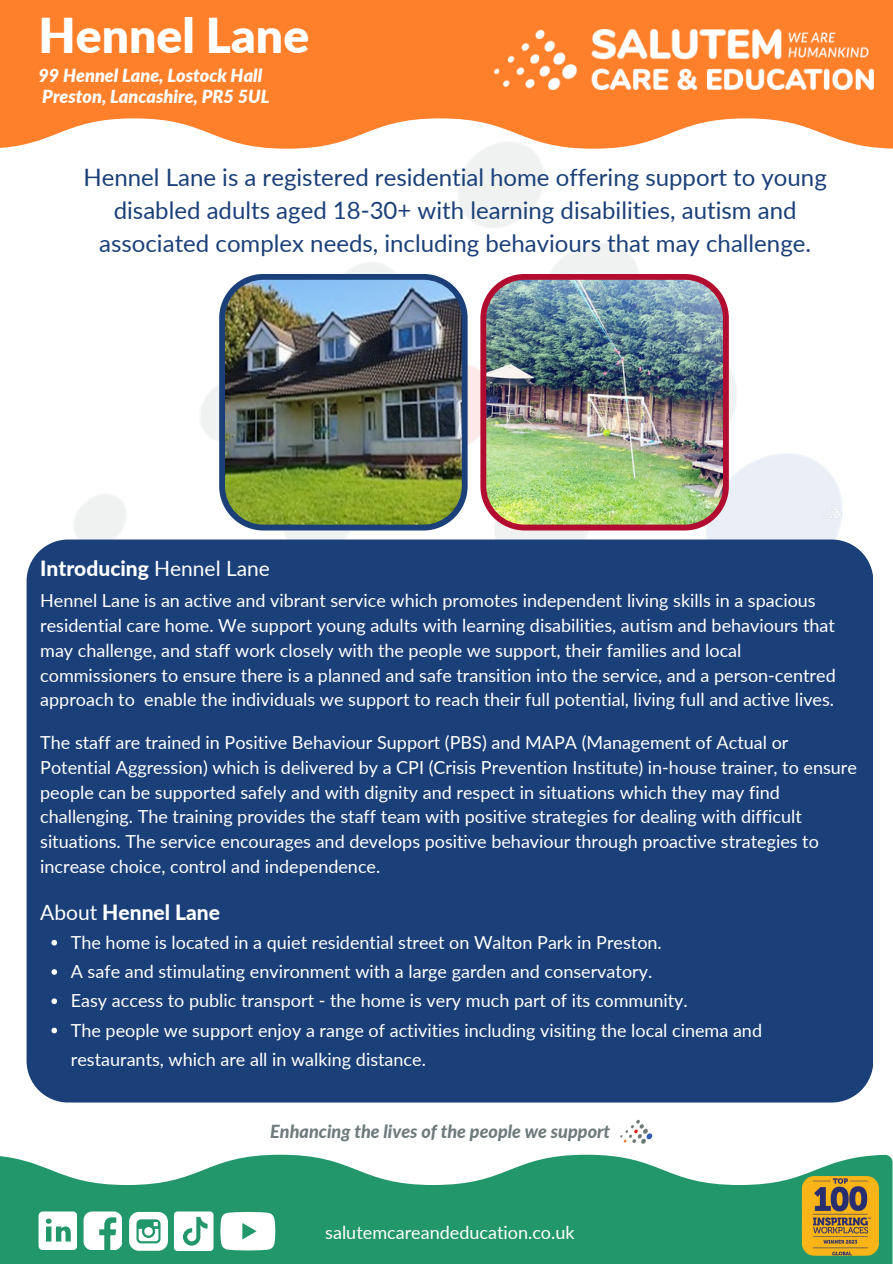
<style>
.page{position:relative;width:893px;height:1264px;background:#fff}
.page>*{position:absolute;margin:0;border:0;box-sizing:border-box;transform-origin:0 0}
.t1{font:900 48px "Lato";color:#fff}
.t2{font:24px "Lato";color:#1b4079}
.t3{font:800 21px "Lato";color:#fff}
.t4{font:18px/24.8px "Lato";color:#fff}
.t5{font:italic 900 18px "Lato";color:#fff}
.t6{font:italic 800 18px "Lato";color:#6e7a7b}
.s1{font-weight:400}
</style>
<div class="page">
<img style="left:26px;top:149px;width:816px;height:608px">
<svg style="left:0;top:0;width:892px;height:149px;background:#fe9046"></svg>
<div style="left:27px;top:539px;width:846px;height:563px;background:#1b4079"></div>
<img style="left:822px;top:504px;width:19px;height:15px">
<img style="left:219px;top:274px;width:248px;height:256px">
<img style="left:480px;top:274px;width:248px;height:256px">
<img style="left:620px;top:1119px;width:33px;height:25px">
<svg style="left:51px;top:939px;width:6px;height:6px"></svg>
<svg style="left:51px;top:969px;width:6px;height:5px"></svg>
<svg style="left:51px;top:998px;width:6px;height:6px"></svg>
<svg style="left:51px;top:1027px;width:6px;height:6px"></svg>
<svg style="left:0;top:1154px;width:892px;height:109px;fill:#21976a"></svg>
<img style="left:494px;top:30px;width:379px;height:59px">
<svg style="left:129px;top:1211px;width:39px;height:39px"></svg>
<svg style="left:84px;top:1211px;width:38px;height:38px"></svg>
<svg style="left:39px;top:1211px;width:38px;height:38px"></svg>
<svg style="left:174px;top:1211px;width:39px;height:39px"></svg>
<svg style="left:220px;top:1211px;width:55px;height:39px"></svg>
<svg style="left:799px;top:1174px;width:81px;height:83px;background:#b39234"></svg>
<p class="t1" style="left:39px;top:6px;width:272px">Hennel Lane</p>
<p class="t5" style="left:39px;top:64px;width:225px">99 Hennel Lane, Lostock Hall</p>
<p class="t5" style="left:42px;top:85px;width:229px">Preston, Lancashire, PR5 5UL</p>
<p class="t2" style="left:83px;top:163px;width:744px">Hennel Lane is a registered residential home offering support to young</p>
<p class="t2" style="left:114px;top:195px;width:684px">disabled adults aged 18-30+ with learning disabilities, autism and</p>
<p class="t2" style="left:99px;top:228px;width:713px">associated complex needs, including behaviours that may challenge.</p>
<p class="t3" style="left:40px;top:555px;width:231px">Introducing <span class="s1">Hennel Lane</span></p>
<p class="t4" style="left:40px;top:588px;width:797px">Hennel Lane is an active and vibrant service which promotes independent living skills in a spacious residential care home. We support young adults with learning disabilities, autism and behaviours that may challenge, and staff work closely with the people we support, their families and local commissioners to ensure there is a planned and safe transition into the service, and a person-centred approach to enable the individuals we support to reach their full potential, living full and active lives.</p>
<p class="t4" style="left:40px;top:729px;width:818px">The staff are trained in Positive Behaviour Support (PBS) and MAPA (Management of Actual or Potential Aggression) which is delivered by a CPI (Crisis Prevention Institute) in-house trainer, to ensure people can be supported safely and with dignity and respect in situations which they may find challenging. The training provides the staff team with positive strategies for dealing with difficult situations. The service encourages and develops positive behaviour through proactive strategies to increase choice, control and independence.</p>
<p class="t3" style="left:40px;top:898px;width:181px"><span class="s1">About</span> Hennel Lane</p>
<p class="t4" style="left:71px;top:929px;width:592px">The home is located in a quiet residential street on Walton Park in Preston.</p>
<p class="t4" style="left:71px;top:958px;width:583px">A safe and stimulating environment with a large garden and conservatory.</p>
<p class="t4" style="left:71px;top:988px;width:618px">Easy access to public transport - the home is very much part of its community.</p>
<p class="t4" style="left:71px;top:1015px;width:692px;line-height:29.2px">The people we support enjoy a range of activities including visiting the local cinema and restaurants, which are all in walking distance.</p>
<p class="t6" style="left:270px;top:1120px;width:341px">Enhancing the lives of the people we support</p>
<p class="t4" style="left:325px;top:1219px;width:251px">salutemcareandeducation.co.uk</p>
</div>
